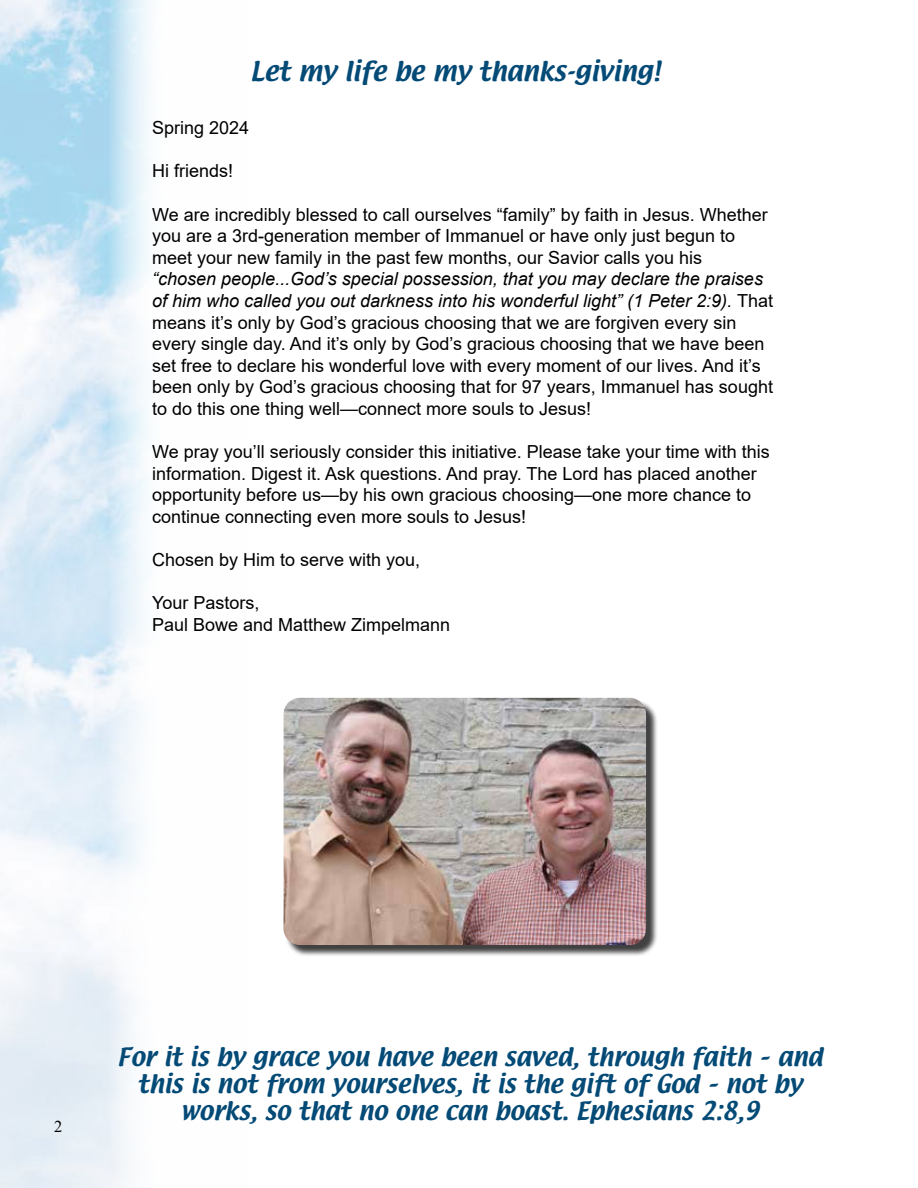
<style>
.page{position:relative;width:918px;height:1188px;background:#fff}
.page>*{position:absolute;margin:0;border:0;box-sizing:border-box;transform-origin:0 0}
.t1{font:24px "Textile";color:#044a76}
.t2{font:22.5px/27px "Textile";color:#044a76;text-align:center}
.t3{font:18px/21.6px "Arial";color:#000}
.t4{font:16.5px "Times New Roman";color:#000}
.s1{font-style:italic}
</style>
<div class="page">
<div style="left:285px;top:700px;width:373px;height:257px;background:#000;opacity:.75"></div>
<img style="left:284px;top:698px;width:362px;height:247px">
<h1 class="t1" style="left:250px;top:57px;width:412px">Let my life be my thanks-giving!</h1>
<p class="t3" style="left:152px;top:117px;width:99px">Spring 2024</p>
<p class="t3" style="left:152px;top:160px;width:83px">Hi friends!</p>
<p class="t3" style="left:152px;top:204px;width:617px">We are incredibly blessed to call ourselves “family” by faith in Jesus. Whether you are a 3rd-generation member of Immanuel or have only just begun to meet your new family in the past few months, our Savior calls you his</p>
<p class="t3" style="left:152px;top:268px;width:623px"><span class="s1">“chosen people...God’s special possession, that you may declare the praises of him who called you out darkness into his wonderful light” (1 Peter 2:9).</span> That means it’s only by God’s gracious choosing that we are forgiven every sin every single day. And it’s only by God’s gracious choosing that we have been set free to declare his wonderful love with every moment of our lives. And it’s been only by God’s gracious choosing that for 97 years, Immanuel has sought to do this one thing well—connect more souls to Jesus!</p>
<p class="t3" style="left:152px;top:441px;width:619px">We pray you’ll seriously consider this initiative. Please take your time with this information. Digest it. Ask questions. And pray. The Lord has placed another opportunity before us—by his own gracious choosing—one more chance to continue connecting even more souls to Jesus!</p>
<p class="t3" style="left:152px;top:549px;width:270px">Chosen by Him to serve with you,</p>
<p class="t3" style="left:152px;top:592px;width:300px">Your Pastors,<br>Paul Bowe and Matthew Zimpelmann</p>
<p class="t4" style="left:54px;top:1117px;width:10px">2</p>
<p class="t2" style="left:117px;top:1045px;width:707px">For it is by grace you have been saved, through faith – and this is not from yourselves, it is the gift of God – not by works, so that no one can boast. Ephesians 2:8,9</p>
</div>
